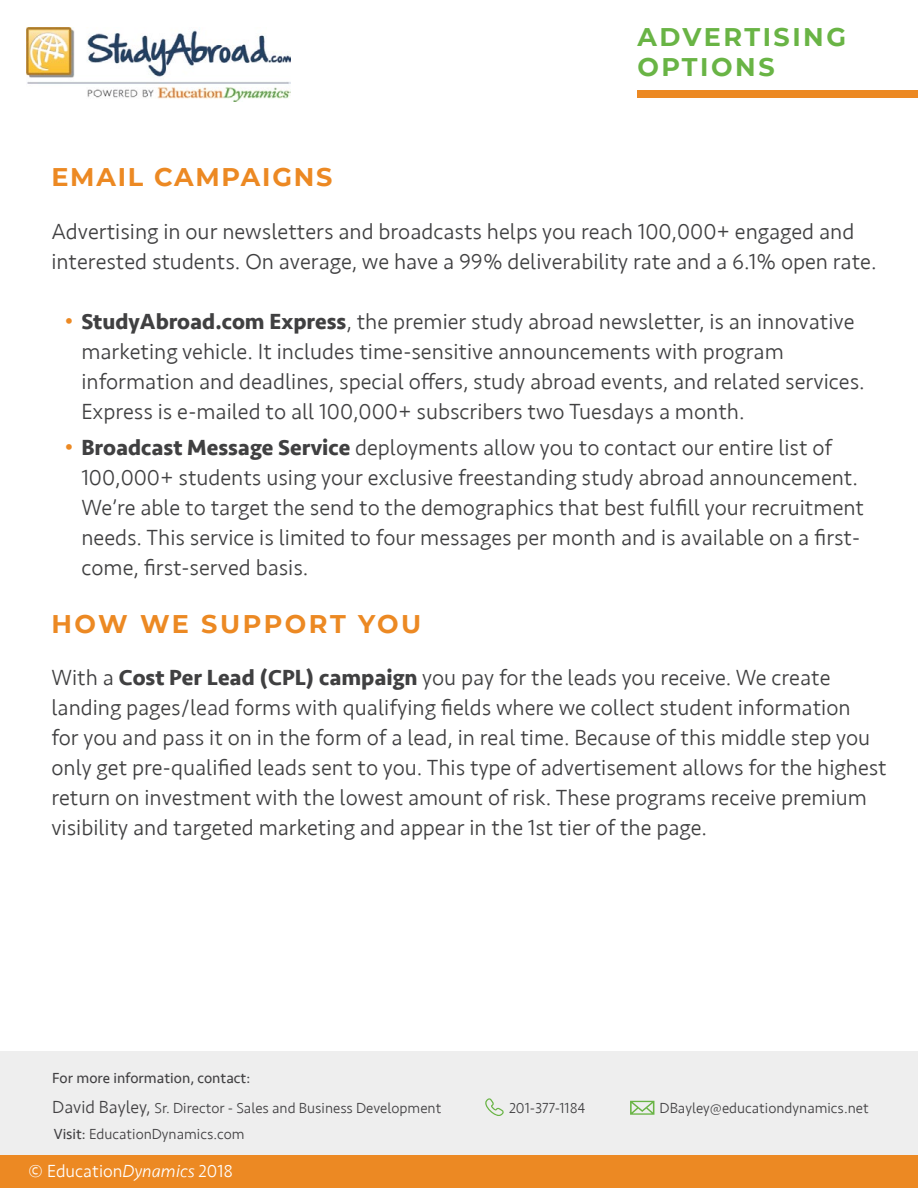
<style>
.page{position:relative;width:918px;height:1188px;background:#fff}
.page>*{position:absolute;margin:0;border:0;box-sizing:border-box;transform-origin:0 0}
.t1{font:700 25.5px/30.6px "Montserrat";letter-spacing:.1em;color:#69b445}
.t2{font:700 25.5px "Montserrat";letter-spacing:.1em;color:#ec8923}
.t3{font:700 25.5px "Montserrat";letter-spacing:.07em;color:#ec8923}
.t4{font:300 22.5px/30px "Seravek";color:#404041}
.t5{font:300 18px "Seravek";color:#fff}
.t6{font:300 15px/30.5px "Seravek";color:#414042}
.s1{font-family:"Montserrat";font-weight:700;color:#ec8923}
.s2{font-weight:700}
.s3{font-weight:400}
.s4{font-size:18px}
.s5{font-style:italic}
</style>
<div class="page">
<div style="left:637px;top:90px;width:281px;height:7px;background:#ec8923"></div>
<img style="left:27px;top:27px;width:264px;height:75px">
<div style="left:0;top:1051px;width:918px;height:106px;background:#eee"></div>
<div style="left:0;top:1156px;width:918px;height:32px;background:#ec8923"></div>
<svg style="left:630px;top:1101px;width:24px;height:14px"></svg>
<svg style="left:485px;top:1098px;width:19px;height:18px"></svg>
<p class="t1" style="left:637px;top:20px;width:210px">ADVERTISING<br>OPTIONS</p>
<p class="t3" style="left:51px;top:158px;width:283px">EMAIL CAMPAIGNS</p>
<p class="t4" style="left:51px;top:217px;width:827px">Advertising in our newsletters and broadcasts helps you reach 100,000+ engaged and interested students. On average, we have a 99% deliverability rate and a 6.1% open rate.</p>
<p class="t4" style="left:81px;top:307px;width:785px;text-indent:-16px"><span class="s1">•</span> <span class="s2">StudyAbroad.com Express</span>, the premier study abroad newsletter, is an innovative marketing vehicle. It includes time-sensitive announcements with program information and deadlines, special offers, study abroad events, and related services.<br>Express is e-mailed to all 100,000+ subscribers two Tuesdays a month.</p>
<p class="t4" style="left:81px;top:433px;width:784px;text-indent:-16px"><span class="s1">•</span> <span class="s2">Broadcast Message Service</span> deployments allow you to contact our entire list of 100,000+ students using your exclusive freestanding study abroad announcement.<br>We’re able to target the send to the demographics that best fulfill your recruitment needs. This service is limited to four messages per month and is available on a first&shy;come, first-served basis.</p>
<p class="t2" style="left:51px;top:606px;width:371px">HOW WE SUPPORT YOU</p>
<p class="t4" style="left:51px;top:663px;width:837px">With a <span class="s2">Cost Per Lead (CPL) campaign</span> you pay for the leads you receive. We create landing pages/lead forms with qualifying fields where we collect student information<br>for you and pass it on in the form of a lead, in real time. Because of this middle step you only get pre-qualified leads sent to you. This type of advertisement allows for the highest return on investment with the lowest amount of risk. These programs receive premium visibility and targeted marketing and appear in the 1st tier of the page.</p>
<p class="t6" style="left:52px;top:1063px;width:391px"><span class="s3">For more information, contact:<br></span><span class="s4">David Bayley,</span> Sr. Director - Sales and Business Development</p>
<p class="t6" style="left:54px;top:1119px;width:192px"><span class="s3">Visit:</span> EducationDynamics.com</p>
<p class="t5" style="left:28px;top:1160px;width:206px">© Education<span class="s5">Dynamics</span> 2018</p>
<p class="t6" style="left:509px;top:1093px;width:78px">201-377-1184</p>
<p class="t6" style="left:660px;top:1093px;width:211px">DBayley@educationdynamics.net</p>
</div>
